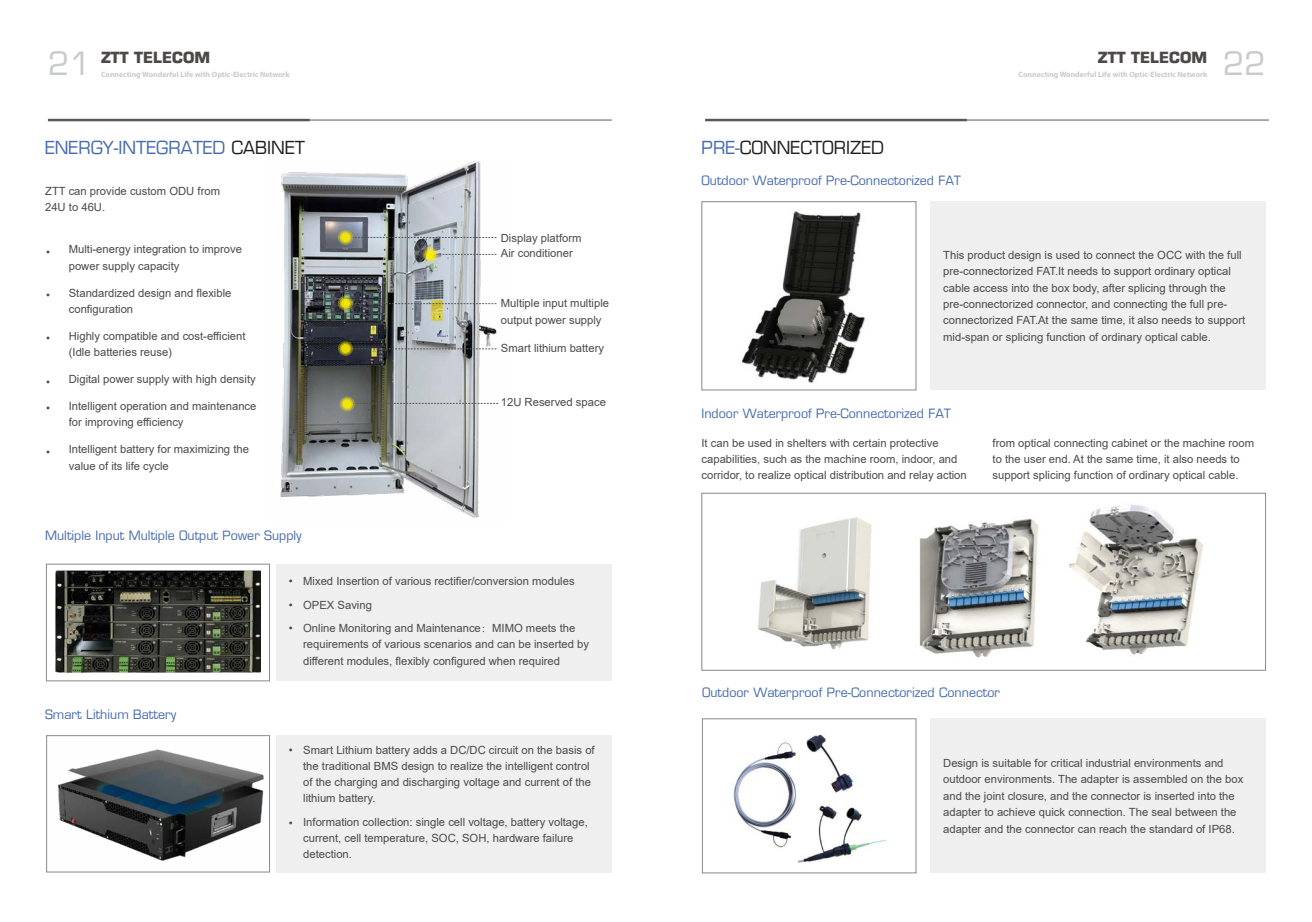
<style>
.page{position:relative;width:1312px;height:922px;background:#fff}
.page>*{position:absolute;margin:0;border:0;box-sizing:border-box;transform-origin:0 0}
.t1{font:31.25px "Eurostile";color:#c9caca}
.t2{font:17.5px "Eurostile";color:#456aae}
.t3{font:17.5px "Eurostile";color:#1f1e1d}
.t4{font:700 15px "Eurostile";color:#4c4948}
.t5{font:12.5px "Eurostile";color:#456aae}
.t6{font:11.25px/16.2px "Arial";color:#4c4948}
.t7{font:700 7.75px "Myriad Pro";color:#c9caca}
.s1{color:#1f1e1d}
.s2{color:#456aae}
.s3{font-family:"Adobe Song Std";font-weight:300}
</style>
<div class="page">
<div style="left:930px;top:201px;width:335px;height:189px;background:#efefef"></div>
<div style="left:930px;top:718px;width:335px;height:154px;background:#efefef"></div>
<div style="left:276px;top:564px;width:335px;height:116px;background:#efefef"></div>
<div style="left:276px;top:735px;width:335px;height:137px;background:#efefef"></div>
<hr style="left:48px;top:120px;width:563px;height:1px;background:#595757">
<hr style="left:48px;top:119px;width:261px;height:2px;background:#595757">
<hr style="left:705px;top:120px;width:563px;height:1px;background:#595757">
<hr style="left:705px;top:119px;width:261px;height:2px;background:#595757">
<img style="left:280px;top:160px;width:219px;height:358px">
<img style="left:56px;top:570px;width:204px;height:103px">
<img style="left:57px;top:749px;width:207px;height:112px">
<div style="left:46px;top:563px;width:224px;height:118px;border:1px solid #898989"></div>
<div style="left:46px;top:735px;width:224px;height:137px;border:1px solid #898989"></div>
<svg style="left:353px;top:237px;width:143px;height:1px"></svg>
<svg style="left:353px;top:303px;width:143px;height:1px"></svg>
<svg style="left:353px;top:348px;width:143px;height:1px"></svg>
<svg style="left:355px;top:403px;width:143px;height:1px"></svg>
<svg style="left:438px;top:254px;width:58px;height:1px"></svg>
<svg style="left:422px;top:247px;width:16px;height:15px"></svg>
<svg style="left:424px;top:249px;width:12px;height:11px"></svg>
<div style="left:426px;top:250px;width:8px;height:9px;background:#f8ec16;border-radius:50%"></div>
<svg style="left:338px;top:296px;width:15px;height:15px"></svg>
<svg style="left:339px;top:297px;width:12px;height:12px"></svg>
<div style="left:341px;top:299px;width:9px;height:8px;background:#ebe009;border-radius:50%"></div>
<svg style="left:338px;top:230px;width:15px;height:15px"></svg>
<svg style="left:339px;top:231px;width:12px;height:12px"></svg>
<svg style="left:341px;top:233px;width:9px;height:9px"></svg>
<svg style="left:339px;top:396px;width:16px;height:15px"></svg>
<svg style="left:341px;top:398px;width:12px;height:12px"></svg>
<div style="left:343px;top:399px;width:8px;height:9px;background:#f0e40c;border-radius:50%"></div>
<svg style="left:338px;top:341px;width:15px;height:15px"></svg>
<svg style="left:339px;top:342px;width:12px;height:12px"></svg>
<svg style="left:341px;top:344px;width:9px;height:9px"></svg>
<img style="left:741px;top:211px;width:125px;height:172px">
<img style="left:733px;top:734px;width:154px;height:129px">
<img style="left:757px;top:504px;width:446px;height:154px">
<div style="left:701px;top:493px;width:564px;height:177px;border:1px solid #898989"></div>
<div style="left:701px;top:201px;width:215px;height:189px;border:1px solid #898989"></div>
<div style="left:702px;top:718px;width:214px;height:155px;border:1px solid #898989"></div>
<h1 class="t1" style="left:48px;top:44px;width:45px">21</h1>
<h3 class="t4" style="left:101px;top:48px;width:111px">ZTT TELECOM</h3>
<p class="t7" style="left:101px;top:69px;width:190px">Connecting Wonderful Life with Optic-Electric Network</p>
<h3 class="t4" style="left:1097px;top:48px;width:111px">ZTT TELECOM</h3>
<p class="t7" style="left:1018px;top:69px;width:190px">Connecting Wonderful Life with Optic-Electric Network</p>
<h1 class="t1" style="left:1222px;top:44px;width:45px">22</h1>
<h2 class="t2" style="left:45px;top:137px;width:261px">ENERGY-INTEGRATED <span class="s1">CABINET</span></h2>
<h2 class="t3" style="left:701px;top:137px;width:184px"><span class="s2">PRE-</span>CONNECTORIZED</h2>
<p class="t6" style="left:45px;top:183px;width:176px">ZTT can provide custom ODU from<br>24U to 46U.</p>
<p class="t6" style="left:500px;top:230px;width:82px">Display platform</p>
<p class="t5" style="left:701px;top:173px;width:261px">Outdoor Waterproof Pre-Connectorized FAT</p>
<p class="t6" style="left:69px;top:241px;width:175px">Multi-energy integration to improve</p>
<p class="t6" style="left:500px;top:245px;width:73px">Air conditioner</p>
<p class="t6" style="left:69px;top:257px;width:112px">power supply capacity</p>
<p class="t6" style="left:69px;top:284px;width:164px">Standardized design and flexible configuration</p>
<p class="t6" style="left:69px;top:327px;width:178px">Highly compatible and cost-efficient (Idle batteries reuse)</p>
<p class="t6" style="left:69px;top:370px;width:188px">Digital power supply with high density</p>
<p class="t6" style="left:69px;top:397px;width:189px">Intelligent operation and maintenance for improving efficiency</p>
<p class="t6" style="left:69px;top:440px;width:182px;line-height:16.9px">Intelligent battery for maximizing the value of its life cycle</p>
<p class="t6" style="left:46px;top:244px;width:5px">•</p>
<p class="t6" style="left:943px;top:247px;width:303px">This product design is used to connect the OCC with the full pre-connectorized FAT.It needs to support ordinary optical cable access into the box body, after splicing through the pre-connectorized connector, and connecting the full pre&shy;connectorized FAT.At the same time, it also needs to support mid-span or splicing function of ordinary optical cable.</p>
<p class="t6" style="left:46px;top:287px;width:5px">•</p>
<p class="t6" style="left:500px;top:295px;width:110px">Multiple input multiple output power supply</p>
<p class="t6" style="left:46px;top:330px;width:5px">•</p>
<p class="t6" style="left:500px;top:339px;width:105px">Smart lithium battery</p>
<p class="t6" style="left:46px;top:373px;width:5px">•</p>
<p class="t6" style="left:46px;top:400px;width:5px">•</p>
<p class="t6" style="left:500px;top:394px;width:107px">12U Reserved space</p>
<p class="t5" style="left:701px;top:405px;width:251px">Indoor Waterproof Pre-Connectorized FAT</p>
<p class="t6" style="left:701px;top:434px;width:267px">It can be used in shelters with certain protective capabilities, such as the machine room, indoor, and corridor, to realize optical distribution and relay action</p>
<p class="t6" style="left:992px;top:434px;width:263px">from optical connecting cabinet or the machine room to the user end. At the same time, it also needs to support splicing function of ordinary optical cable.</p>
<p class="t6" style="left:46px;top:443px;width:5px">•</p>
<p class="t5" style="left:45px;top:528px;width:258px">Multiple Input Multiple Output Power Supply</p>
<p class="t5" style="left:45px;top:706px;width:132px">Smart Lithium Battery</p>
<p class="t6" style="left:289px;top:569px;width:5px;line-height:23.4px;text-align:justify">• • •</p>
<p class="t6" style="left:303px;top:569px;width:274px;line-height:23.4px">Mixed Insertion of various rectifier/conversion modules<br>OPEX Saving<br>Online Monitoring and Maintenance<span class="s3">：</span>MIMO meets the</p>
<p class="t6" style="left:303px;top:636px;width:287px">requirements of various scenarios and can be inserted by different modules, flexibly configured when required</p>
<p class="t6" style="left:289px;top:741px;width:5px">•</p>
<p class="t6" style="left:289px;top:814px;width:5px">•</p>
<p class="t6" style="left:303px;top:741px;width:293px">Smart Lithium battery adds a DC/DC circuit on the basis of the traditional BMS design to realize the intelligent control of the charging and discharging voltage and current of the lithium battery.</p>
<p class="t6" style="left:303px;top:813px;width:286px">Information collection: single cell voltage, battery voltage, current, cell temperature, SOC, SOH, hardware failure detection.</p>
<p class="t5" style="left:702px;top:685px;width:299px">Outdoor Waterproof Pre-Connectorized Connector</p>
<p class="t6" style="left:943px;top:754px;width:301px">Design is suitable for critical industrial environments and outdoor environments. The adapter is assembled on the box and the joint closure, and the connector is inserted into the adapter to achieve quick connection. The seal between the adapter and the connector can reach the standard of IP68.</p>
</div>
